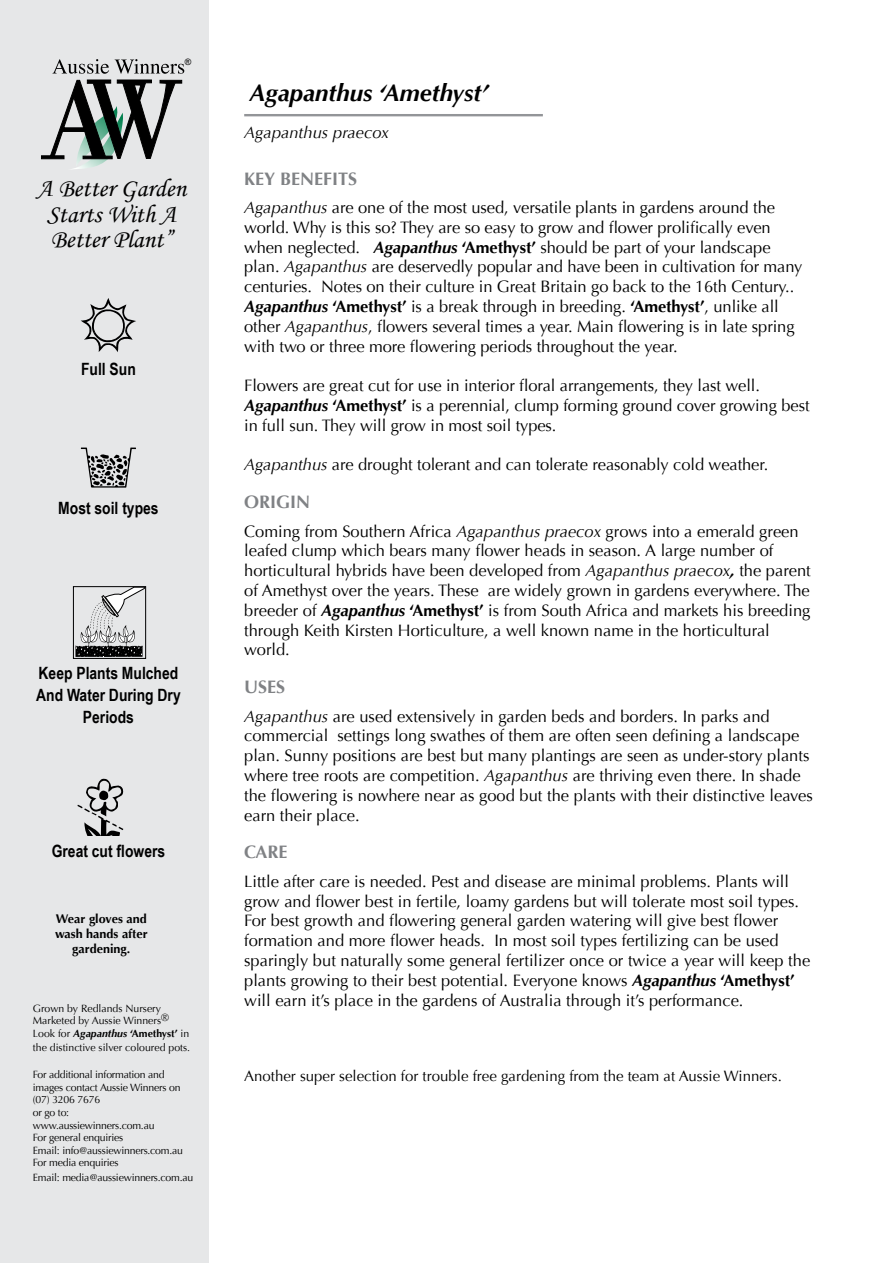
<style>
.page{position:relative;width:893px;height:1263px;background:#fff}
.page>*{position:absolute;margin:0;border:0;box-sizing:border-box;transform-origin:0 0}
.t1{font:25.5px/25.5px "Monotype Corsiva";color:#000;text-align:center}
.t2{font:italic 700 24px "Optima";color:#000}
.t3{font:700 18px "Optima";color:#808285}
.t4{font:700 16.95px/21.8px "Arial Narrow";color:#000;text-align:center}
.t5{font:16.5px/19.8px "Optima";color:#000}
.t6{font:italic 16.5px "Optima";color:#000}
.t7{font:15px "Optima";color:#000}
.t8{font:700 12.6px/15.1px "Optima";color:#000;text-align:center}
.t9{font:10.5px/12.6px "Optima";letter-spacing:-.02em;color:#000}
.t10{font:10.5px/12.6px "Optima";color:#000}
.t11{font:8.85px "Arial";color:#000}
.s1{font-weight:700;font-style:italic}
.s2{font-weight:700}
.s3{font-style:italic}
</style>
<div class="page">
<div style="left:0;top:0;width:208px;height:1263px;background:#e6e7e8"></div>
<svg style="left:41px;top:59px;width:143px;height:110px"></svg>
<hr style="left:244px;top:114px;width:299px;height:2px;background:#939598">
<svg style="left:81px;top:298px;width:55px;height:54px"></svg>
<svg style="left:81px;top:447px;width:55px;height:41px"></svg>
<svg style="left:75px;top:588px;width:69px;height:69px"></svg>
<div style="left:73px;top:586px;width:73px;height:73px;border:1px solid #000"></div>
<svg style="left:77px;top:778px;width:46px;height:57px"></svg>
<p class="t11" style="left:185px;top:56px;width:8px">®</p>
<h1 class="t1" style="left:37px;top:176px;width:151px">A Better Garden<br>Starts With A<br>Better Plant”</h1>
<p class="t4" style="left:81px;top:357px;width:56px">Full Sun</p>
<p class="t4" style="left:58px;top:497px;width:102px">Most soil types</p>
<p class="t4" style="left:36px;top:661px;width:146px">Keep Plants Mulched<br>And Water During Dry<br>Periods</p>
<p class="t4" style="left:52px;top:839px;width:115px">Great cut flowers</p>
<p class="t8" style="left:55px;top:911px;width:94px">Wear gloves and wash hands after gardening.</p>
<p class="t10" style="left:33px;top:1002px;width:158px">Grown by Redlands Nursery<br>Marketed by Aussie Winners®<br>Look for <span class="s1">Agapanthus</span> <span class="s2">‘Amethyst’</span> in</p>
<p class="t10" style="left:33px;top:1041px;width:159px">the distinctive silver coloured pots.</p>
<p class="t9" style="left:33px;top:1068px;width:152px">For additional information and images contact Aussie Winners on (07) 3206 7676<br>or go to: www.aussiewinners.com.au<br>For general enquiries<br>Email: info@aussiewinners.com.au<br>For media enquiries</p>
<p class="t9" style="left:33px;top:1171px;width:162px">Email: media@aussiewinners.com.au</p>
<h2 class="t2" style="left:249px;top:79px;width:240px">Agapanthus ‘Amethyst’</h2>
<p class="t6" style="left:244px;top:123px;width:146px">Agapanthus praecox</p>
<p class="t3" style="left:244px;top:168px;width:115px">Key Benefits</p>
<p class="t5" style="left:244px;top:198px;width:560px"><span class="s3">Agapanthus</span> are one of the most used, versatile plants in gardens around the world. Why is this so? They are so easy to grow and flower prolifically even when neglected. <span class="s1">Agapanthus</span> <span class="s2">‘Amethyst’</span> should be part of your landscape plan. <span class="s3">Agapanthus</span> are deservedly popular and have been in cultivation for many centuries. Notes on their culture in Great Britain go back to the 16th Century..<br><span class="s1">Agapanthus</span> <span class="s2">‘Amethyst’</span> is a break through in breeding. <span class="s2">‘Amethyst’</span>, unlike all other <span class="s3">Agapanthus</span>, flowers several times a year. Main flowering is in late spring with two or three more flowering periods throughout the year.</p>
<p class="t5" style="left:244px;top:376px;width:567px">Flowers are great cut for use in interior floral arrangements, they last well.<br><span class="s1">Agapanthus</span> <span class="s2">‘Amethyst’</span> is a perennial, clump forming ground cover growing best in full sun. They will grow in most soil types.</p>
<p class="t5" style="left:244px;top:455px;width:525px"><span class="s3">Agapanthus</span> are drought tolerant and can tolerate reasonably cold weather.</p>
<p class="t3" style="left:244px;top:492px;width:67px">Origin</p>
<p class="t5" style="left:244px;top:521px;width:568px">Coming from Southern Africa <span class="s3">Agapanthus praecox</span> grows into a emerald green leafed clump which bears many flower heads in season. A large number of horticultural hybrids have been developed from <span class="s3">Agapanthus praecox</span><span class="s1">,</span> the parent of Amethyst over the years. These are widely grown in gardens everywhere. The breeder of <span class="s1">Agapanthus</span> <span class="s2">‘Amethyst’</span> is from South Africa and markets his breeding through Keith Kirsten Horticulture, a well known name in the horticultural world.</p>
<p class="t3" style="left:244px;top:677px;width:43px">Uses</p>
<p class="t5" style="left:244px;top:706px;width:570px"><span class="s3">Agapanthus</span> are used extensively in garden beds and borders. In parks and commercial settings long swathes of them are often seen defining a landscape plan. Sunny positions are best but many plantings are seen as under-story plants where tree roots are competition. <span class="s3">Agapanthus</span> are thriving even there. In shade the flowering is nowhere near as good but the plants with their distinctive leaves earn their place.</p>
<p class="t3" style="left:244px;top:842px;width:34px">CARE</p>
<p class="t5" style="left:244px;top:871px;width:567px">Little after care is needed. Pest and disease are minimal problems. Plants will grow and flower best in fertile, loamy gardens but will tolerate most soil types.<br>For best growth and flowering general garden watering will give best flower formation and more flower heads. In most soil types fertilizing can be used sparingly but naturally some general fertilizer once or twice a year will keep the plants growing to their best potential. Everyone knows <span class="s1">Agapanthus</span> <span class="s2">‘Amethyst’ </span>will earn it’s place in the gardens of Australia through it’s performance.</p>
<p class="t7" style="left:244px;top:1067px;width:539px">Another super selection for trouble free gardening from the team at Aussie Winners.</p>
</div>
